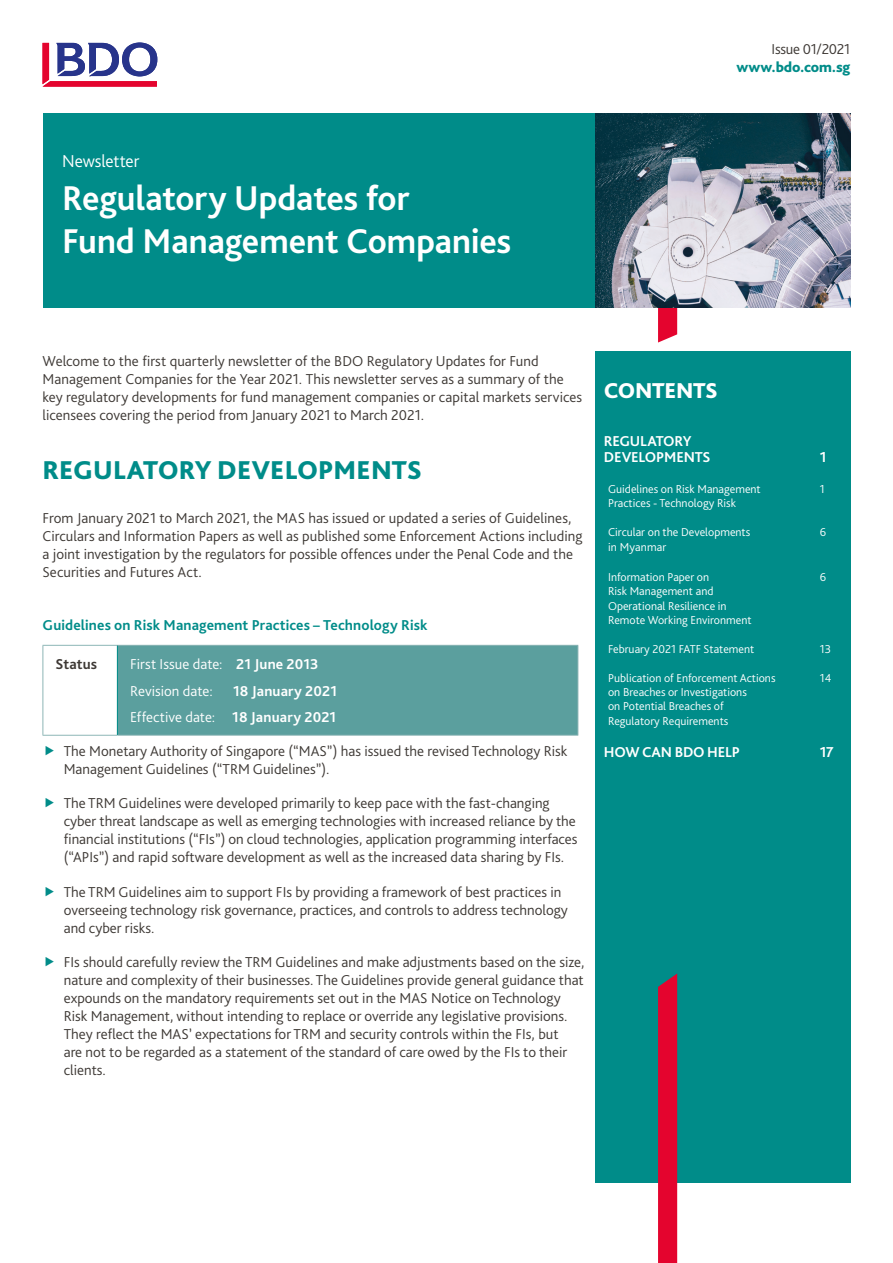
<style>
.page{position:relative;width:893px;height:1263px;background:#fff}
.page>*{position:absolute;margin:0;border:0;box-sizing:border-box;transform-origin:0 0}
.Masthead_heading{font:700 36px "Bliss Pro";letter-spacing:-.005em;color:#fff}
.Body{font:800 27px "Bliss Pro";letter-spacing:.005em;color:#008c89}
.Contents_heading{font:800 22.5px "Bliss Pro";letter-spacing:-.015em;color:#fff}
.Masthead_heading-2{font:300 18px "Bliss Pro";letter-spacing:-.005em;color:#fff}
.Body-2{font:300 15px/18px "Bliss Pro";color:#3d3834}
.Body-3{font:300 15px "Bliss Pro";color:#fff}
.Body-4{font:700 15px "Bliss Pro";letter-spacing:.01em;color:#008c89}
.Contents_heading-2{font:700 15px "Bliss Pro";letter-spacing:-.01em;color:#fff}
.Masthead_website{font:800 15px/18px "Bliss Pro";letter-spacing:-.01em;color:#008c89;text-align:right}
.Body-5{font:700 15px "Bliss Pro";letter-spacing:.01em;color:#fff}
.Body-6{font:700 15px "Bliss Pro";letter-spacing:.005em;color:#3d3834}
.Body-7{font:300 12px "Bliss Pro";color:#fff}
.s1{font-weight:300;color:#3d3834}
.s2{font-weight:700}
</style>
<div class="page">
<div style="left:43px;top:113px;width:807px;height:195px;background:#008c89"></div>
<div style="left:595px;top:351px;width:255px;height:832px;background:#008c89"></div>
<svg style="left:658px;top:308px;width:19px;height:34px"></svg>
<svg style="left:43px;top:43px;width:114px;height:44px"></svg>
<svg style="left:658px;top:973px;width:19px;height:290px;background:#dd0730"></svg>
<div style="left:117px;top:645px;width:461px;height:90px;background:#5b9f9e"></div>
<hr style="left:117px;top:645px;width:461px;height:1px;background:#8db6b6">
<hr style="left:578px;top:646px;width:1px;height:89px;background:#8db6b6">
<hr style="left:117px;top:735px;width:461px;height:1px;background:#8db6b6">
<hr style="left:43px;top:645px;width:74px;height:1px;background:#8db6b6">
<hr style="left:43px;top:646px;width:1px;height:89px;background:#8db6b6">
<hr style="left:43px;top:735px;width:74px;height:1px;background:#8db6b6">
<hr style="left:117px;top:646px;width:1px;height:89px;background:#008c89">
<img style="left:595px;top:113px;width:255px;height:195px">
<p class="Masthead_heading-2" style="left:62px;top:149px;width:79px">Newsletter</p>
<p class="Masthead_heading" style="left:62px;top:175px;width:349px">Regulatory Updates for</p>
<p class="Masthead_heading" style="left:62px;top:219px;width:451px">Fund Management Companies</p>
<p class="Masthead_website" style="left:736px;top:40px;width:115px"><span class="s1">Issue 01/2021 </span>www.bdo.com.sg</p>
<p class="Body-2" style="left:43px;top:352px;width:541px">Welcome to the first quarterly newsletter of the BDO Regulatory Updates for Fund Management Companies for the Year 2021. This newsletter serves as a summary of the key regulatory developments for fund management companies or capital markets services licensees covering the period from January 2021 to March 2021.</p>
<p class="Body" style="left:43px;top:453px;width:381px">REGULATORY DEVELOPMENTS</p>
<p class="Body-2" style="left:43px;top:509px;width:541px">From January 2021 to March 2021, the MAS has issued or updated a series of Guidelines, Circulars and Information Papers as well as published some Enforcement Actions including a joint investigation by the regulators for possible offences under the Penal Code and the Securities and Futures Act.</p>
<p class="Body-4" style="left:43px;top:616px;width:386px">Guidelines on Risk Management Practices – Technology Risk</p>
<p class="Body-6" style="left:56px;top:655px;width:43px">Status</p>
<p class="Body-3" style="left:130px;top:655px;width:190px">First Issue date: <span class="s2">21 June 2013</span></p>
<p class="Body-3" style="left:130px;top:682px;width:84px">Revision date:</p>
<p class="Body-5" style="left:233px;top:682px;width:106px">18 January 2021</p>
<p class="Body-3" style="left:130px;top:708px;width:208px">Effective date: <span class="s2">18 January 2021</span></p>
<p class="Body-2" style="left:64px;top:742px;width:505px">The Monetary Authority of Singapore (“MAS”) has issued the revised Technology Risk<br>Management Guidelines (“TRM Guidelines”).</p>
<p class="Body-2" style="left:64px;top:794px;width:515px">The TRM Guidelines were developed primarily to keep pace with the fast-changing cyber threat landscape as well as emerging technologies with increased reliance by the financial institutions (“FIs”) on cloud technologies, application programming interfaces (“APIs”) and rapid software development as well as the increased data sharing by FIs.</p>
<p class="Body-2" style="left:64px;top:882px;width:506px">The TRM Guidelines aim to support FIs by providing a framework of best practices in overseeing technology risk governance, practices, and controls to address technology and cyber risks.</p>
<p class="Body-2" style="left:64px;top:952px;width:522px">FIs should carefully review the TRM Guidelines and make adjustments based on the size, nature and complexity of their businesses. The Guidelines provide general guidance that expounds on the mandatory requirements set out in the MAS Notice on Technology Risk Management, without intending to replace or override any legislative provisions.<br>They reflect the MAS’ expectations for TRM and security controls within the FIs, but<br>are not to be regarded as a statement of the standard of care owed by the FIs to their clients.</p>
<p class="Contents_heading" style="left:604px;top:376px;width:116px">CONTENTS</p>
<p class="Contents_heading-2" style="left:604px;top:432px;width:89px">REGULATORY</p>
<p class="Contents_heading-2" style="left:604px;top:448px;width:108px">DEVELOPMENTS</p>
<p class="Contents_heading-2" style="left:820px;top:448px;width:8px">1</p>
<p class="Body-7" style="left:608px;top:482px;width:154px">Guidelines on Risk Management</p>
<p class="Body-7" style="left:820px;top:482px;width:6px">1</p>
<p class="Body-7" style="left:608px;top:496px;width:129px">Practices - Technology Risk</p>
<p class="Body-7" style="left:608px;top:525px;width:144px">Circular on the Developments</p>
<p class="Body-7" style="left:820px;top:525px;width:8px">6</p>
<p class="Body-7" style="left:608px;top:539px;width:60px">in Myanmar</p>
<p class="Body-7" style="left:608px;top:569px;width:102px">Information Paper on</p>
<p class="Body-7" style="left:820px;top:569px;width:8px">6</p>
<p class="Body-7" style="left:608px;top:584px;width:107px">Risk Management and</p>
<p class="Body-7" style="left:608px;top:598px;width:120px">Operational Resilience in</p>
<p class="Body-7" style="left:608px;top:612px;width:145px">Remote Working Environment</p>
<p class="Body-7" style="left:608px;top:641px;width:148px">February 2021 FATF Statement</p>
<p class="Body-7" style="left:820px;top:641px;width:13px">13</p>
<p class="Body-7" style="left:608px;top:670px;width:169px">Publication of Enforcement Actions</p>
<p class="Body-7" style="left:820px;top:670px;width:13px">14</p>
<p class="Body-7" style="left:608px;top:684px;width:140px">on Breaches or Investigations</p>
<p class="Body-7" style="left:608px;top:699px;width:117px">on Potential Breaches of</p>
<p class="Body-7" style="left:608px;top:713px;width:122px">Regulatory Requirements</p>
<p class="Contents_heading-2" style="left:604px;top:743px;width:138px">HOW CAN BDO HELP</p>
<p class="Contents_heading-2" style="left:820px;top:743px;width:15px">17</p>
</div>
